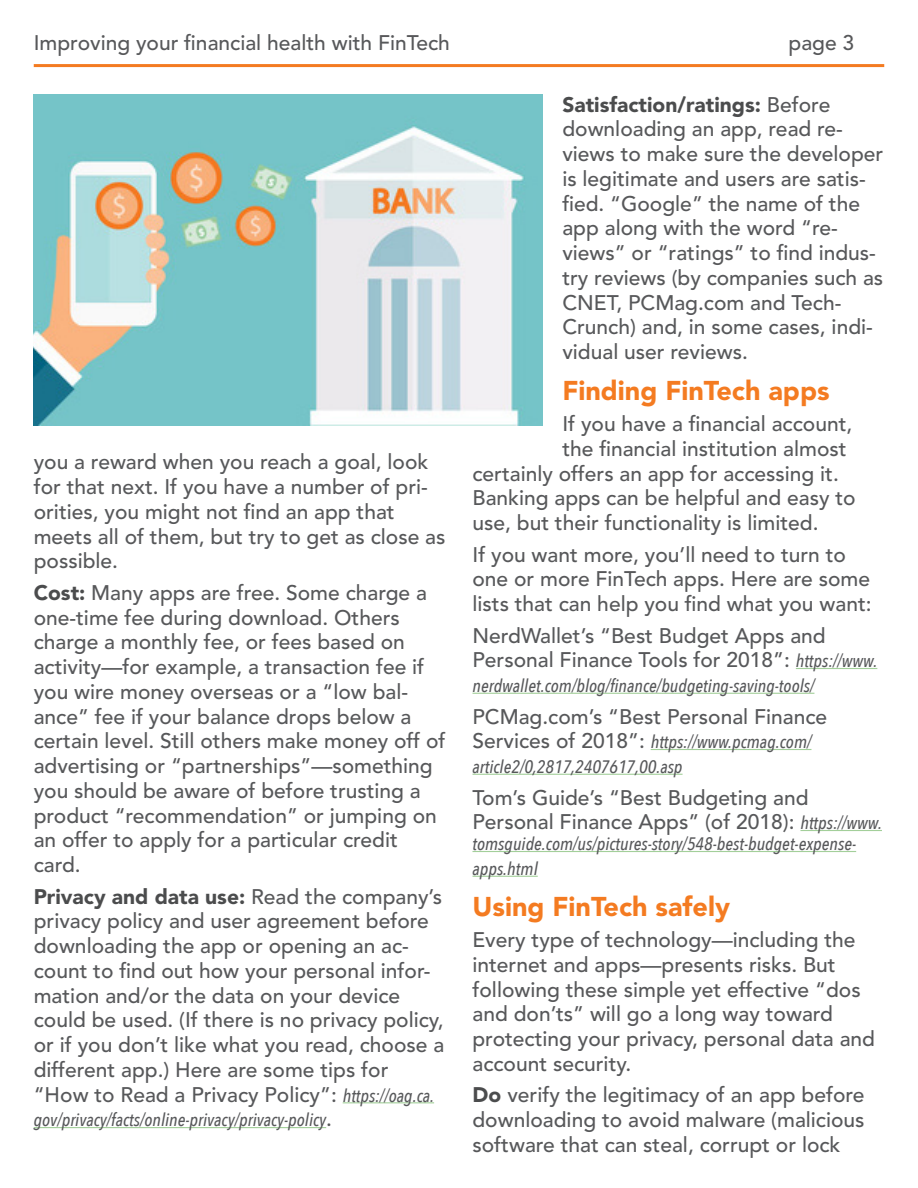
<style>
.page{position:relative;width:918px;height:1188px;background:#fff}
.page>*{position:absolute;margin:0;border:0;box-sizing:border-box;transform-origin:0 0}
.Subheads{font:900 27px "Avenir LT Std";color:#f47b21}
.Text{font:500 21px/24.8px "Avenir LT Std";color:#57585a}
.Text-2{font:italic 500 18px/24.8px "Avenir Next Condensed";color:#57585a}
.s1{font-weight:900;color:#4b4c4d}
.s2{font-family:"Avenir Next Condensed";font-style:italic;font-size:18px}
.s3{font-family:"Avenir LT Std";font-style:normal;font-size:21px}
</style>
<div class="page">
<hr style="left:34px;top:64px;width:850px;height:3px;background:#f47b21">
<hr style="left:343px;top:1102px;width:91px;height:1px;background:#a3cf9a">
<hr style="left:34px;top:1127px;width:292px;height:1px;background:#a3cf9a">
<hr style="left:796px;top:668px;width:81px;height:1px;background:#a3cf9a">
<hr style="left:472px;top:693px;width:342px;height:1px;background:#a3cf9a">
<hr style="left:651px;top:749px;width:160px;height:1px;background:#a3cf9a">
<hr style="left:472px;top:774px;width:211px;height:1px;background:#a3cf9a">
<hr style="left:800px;top:830px;width:82px;height:1px;background:#a3cf9a">
<hr style="left:472px;top:851px;width:384px;height:1px;background:#a3cf9a">
<hr style="left:472px;top:876px;width:66px;height:1px;background:#a3cf9a">
<img style="left:34px;top:95px;width:508px;height:330px">
<p class="Text" style="left:34px;top:31px;width:418px">Improving your financial health with FinTech</p>
<p class="Text" style="left:789px;top:31px;width:67px">page 3</p>
<p class="Text" style="left:34px;top:450px;width:413px">you a reward when you reach a goal, look for that next. If you have a number of pri&shy;orities, you might not find an app that meets all of them, but try to get as close as possible.</p>
<p class="Text" style="left:34px;top:581px;width:413px"><span class="s1">Cost:</span> Many apps are free. Some charge a one-time fee during download. Others charge a monthly fee, or fees based on activity—for example, a transaction fee if you wire money overseas or a “low bal&shy;ance” fee if your balance drops below a certain level. Still others make money off of advertising or “partnerships”—something you should be aware of before trusting a product “recommendation” or jumping on an offer to apply for a particular credit card.</p>
<p class="Text" style="left:34px;top:885px;width:412px"><span class="s1">Privacy and data use:</span> Read the company’s privacy policy and user agreement before downloading the app or opening an ac&shy;count to find out how your personal infor&shy;mation and/or the data on your device could be used. (If there is no privacy policy, or if you don’t like what you read, choose a different app.) Here are some tips for “How to Read a Privacy Policy”: <span class="s2">https://oag.ca.</span></p>
<p class="Text-2" style="left:34px;top:1108px;width:300px">gov/privacy/facts/online-privacy/privacy-policy<span class="s3">.</span></p>
<p class="Text" style="left:562px;top:93px;width:322px"><span class="s1">Satisfaction/ratings:</span> Before downloading an app, read re&shy;views to make sure the developer is legitimate and users are satis&shy;fied. “Google” the name of the app along with the word “re&shy;views” or “ratings” to find indus&shy;try reviews (by companies such as<br>CNET, PCMag.com and Tech-<br>Crunch) and, in some cases, indi&shy;vidual user reviews.</p>
<p class="Subheads" style="left:562px;top:374px;width:269px">Finding FinTech apps</p>
<p class="Text" style="left:562px;top:412px;width:291px">If you have a financial account,</p>
<p class="Text" style="left:562px;top:437px;width:286px">the financial institution almost</p>
<p class="Text" style="left:472px;top:462px;width:368px">certainly offers an app for accessing it.</p>
<p class="Text" style="left:472px;top:486px;width:385px">Banking apps can be helpful and easy to</p>
<p class="Text" style="left:472px;top:511px;width:348px">use, but their functionality is limited.</p>
<p class="Text" style="left:472px;top:543px;width:401px">If you want more, you’ll need to turn to one or more FinTech apps. Here are some lists that can help you find what you want:</p>
<p class="Text" style="left:472px;top:624px;width:406px">NerdWallet’s “Best Budget Apps and<br>Personal Finance Tools for 2018”: <span class="s2">https://www.</span></p>
<p class="Text-2" style="left:472px;top:673px;width:343px">nerdwallet.com/blog/finance/budgeting-saving-tools/</p>
<p class="Text" style="left:472px;top:705px;width:356px">PCMag.com’s “Best Personal Finance</p>
<p class="Text-2" style="left:472px;top:730px;width:340px"><span class="s3">Services of 2018”:</span> https://www.pcmag.com/ article2/0,2817,2407617,00.asp</p>
<p class="Text" style="left:472px;top:786px;width:411px">Tom’s Guide’s “Best Budgeting and<br>Personal Finance Apps” (of 2018): <span class="s2">https://www.</span></p>
<p class="Text-2" style="left:472px;top:832px;width:385px">tomsguide.com/us/pictures-story/548-best-budget-expense&shy;apps.html</p>
<p class="Subheads" style="left:472px;top:890px;width:259px">Using FinTech safely</p>
<p class="Text" style="left:472px;top:928px;width:404px">Every type of technology—including the internet and apps—presents risks. But following these simple yet effective “dos and don’ts” will go a long way toward protecting your privacy, personal data and account security.</p>
<p class="Text" style="left:472px;top:1083px;width:394px;text-align:justify"><span class="s1">Do</span> verify the legitimacy of an app before downloading to avoid malware (malicious software that can steal, corrupt or lock</p>
</div>
